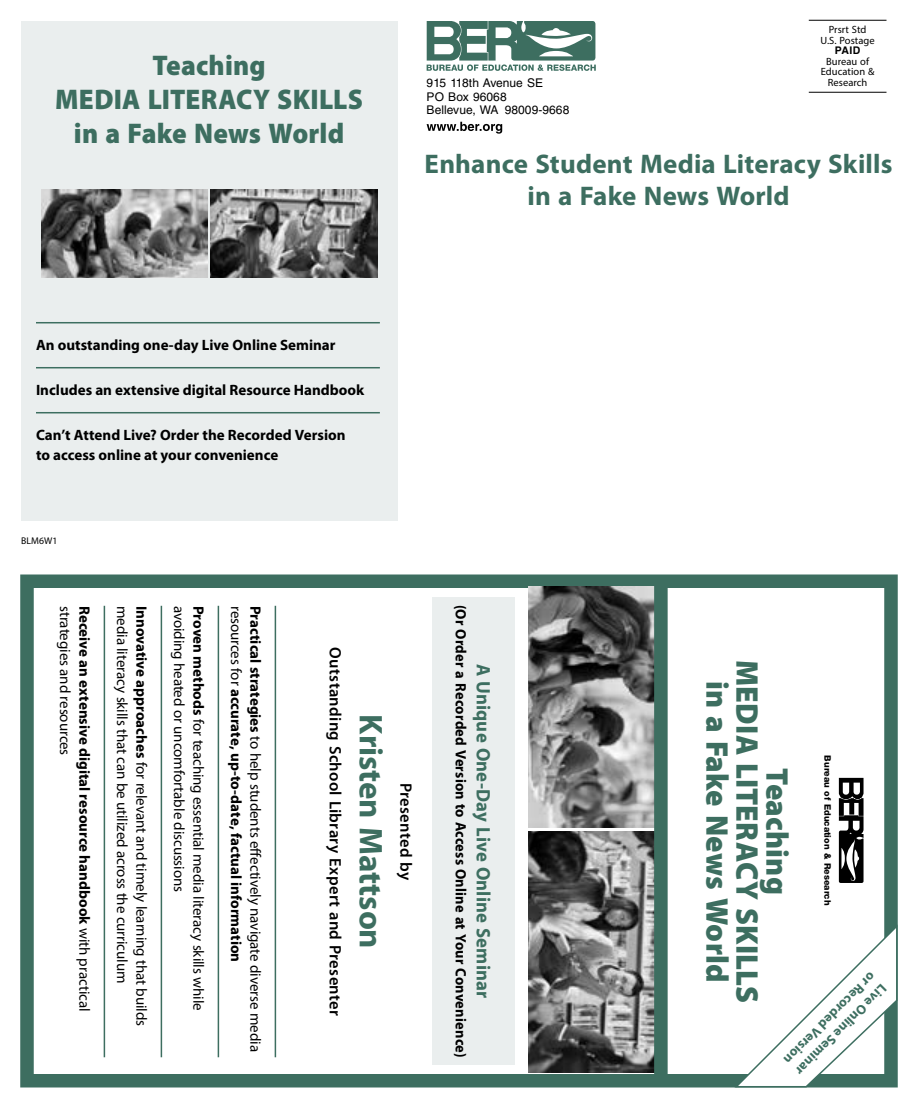
<style>
.page{position:relative;width:918px;height:1107px;background:#fff}
.page>*{position:absolute;margin:0;border:0;box-sizing:border-box;transform-origin:0 0}
.t1{font:700 33px "Myriad Pro";letter-spacing:-.005em;color:#3d6e60}
.t2{font:900 31.5px/30px "Myriad Pro";letter-spacing:.01em;color:#3d6e60;text-align:center;scale:.96 1}
.t3{font:900 28.5px/34.2px "Myriad Pro";letter-spacing:.01em;color:#3d6e60;text-align:center;scale:.95 1}
.t4{font:700 27px/32.4px "Myriad Pro";letter-spacing:.005em;color:#3d6e60;text-align:center}
.t5{font:700 19.5px "Myriad Pro";letter-spacing:.01em;color:#3d6e60;scale:.96 1}
.t6{font:600 16.5px "Myriad Pro";letter-spacing:.02em;color:#000}
.t7{font:700 15px/19.5px "Myriad Pro";color:#000}
.t8{font:15px "Myriad Pro";letter-spacing:-.01em;color:#000}
.t9{font:700 15px "Myriad Pro";color:#000;scale:.96 1}
.t10{font:700 13.5px/16.2px "Myriad Pro";color:#3d6e60}
.t11{font:12px/13.5px "Helvetica LT Std";letter-spacing:.005em;color:#000}
.t12{font:10.5px/10.5px "Myriad Pro";letter-spacing:.005em;color:#000;text-align:center}
.t13{font:700 10.5px "Helvetica LT Std";color:#000}
.t14{font:9.75px "Myriad Pro";letter-spacing:.02em;color:#000}
.t15{font:800 9px "Helvetica Neue LT Std";color:#000}
.s1{font-weight:700}
.s2{font-weight:400}
</style>
<div class="page">
<div style="left:21px;top:21px;width:376px;height:499px;background:#eaeeee"></div>
<hr style="left:275px;top:606px;width:1px;height:451px;background:#3d6e60">
<hr style="left:218px;top:606px;width:1px;height:451px;background:#3d6e60">
<hr style="left:161px;top:606px;width:1px;height:451px;background:#3d6e60">
<hr style="left:104px;top:606px;width:1px;height:451px;background:#3d6e60">
<hr style="left:809px;top:20px;width:78px;height:1px;background:#000">
<hr style="left:809px;top:92px;width:78px;height:1px;background:#000">
<svg style="left:427px;top:21px;width:169px;height:50px"></svg>
<svg style="left:427px;top:122px;width:75px;height:12px"></svg>
<hr style="left:36px;top:322px;width:344px;height:1px;background:#3d6e60">
<hr style="left:36px;top:367px;width:344px;height:1px;background:#3d6e60">
<hr style="left:36px;top:412px;width:344px;height:1px;background:#3d6e60">
<div style="left:20px;top:574px;width:878px;height:514px;border:14px solid #3d6e60"></div>
<svg style="left:839px;top:778px;width:25px;height:105px"></svg>
<img style="left:529px;top:587px;width:125px;height:240px">
<img style="left:529px;top:831px;width:125px;height:242px">
<div style="left:654px;top:579px;width:14px;height:504px;background:#3d6e60"></div>
<img style="left:41px;top:189px;width:166px;height:89px">
<img style="left:210px;top:189px;width:167px;height:89px">
<svg style="left:733px;top:924px;width:165px;height:164px"></svg>
<div style="left:432px;top:597px;width:83px;height:468px;background:#eaeeee"></div>
<h3 class="t3" style="left:55px;top:47px;width:326px">Teaching<br>MEDIA LITERACY SKILLS in a Fake News World</h3>
<p class="t12" style="left:821px;top:24px;width:56px">Prsrt Std<br>U.S. Postage</p>
<p class="t13" style="left:835px;top:44px;width:27px">PAID</p>
<p class="t12" style="left:821px;top:56px;width:55px">Bureau of<br>Education &amp;</p>
<p class="t11" style="left:427px;top:76px;width:118px">915 118th Avenue SE</p>
<p class="t12" style="left:828px;top:77px;width:41px">Research</p>
<p class="t11" style="left:427px;top:90px;width:144px">PO Box 96068<br>Bellevue, WA 98009‑9668</p>
<h3 class="t4" style="left:425px;top:146px;width:469px">Enhance Student Media Literacy Skills in a Fake News World</h3>
<p class="t7" style="left:36px;top:335px;width:301px">An outstanding one-day Live Online Seminar</p>
<p class="t7" style="left:36px;top:380px;width:330px">Includes an extensive digital Resource Handbook</p>
<p class="t7" style="left:36px;top:425px;width:311px">Can’t Attend Live? Order the Recorded Version to access online at your convenience</p>
<p class="t14" style="left:21px;top:535px;width:38px">BLM6W1</p>
<p class="t8" style="left:151px;top:606px;width:422px;rotate:90deg"><span class="s1">Innovative approaches</span> for relevant and timely learning that builds</p>
<p class="t8" style="left:188px;top:606px;width:288px;rotate:90deg">avoiding heated or uncomfortable discussions</p>
<p class="t8" style="left:74px;top:606px;width:151px;rotate:90deg">strategies and resources</p>
<p class="t7" style="left:95px;top:606px;width:407px;rotate:90deg">Receive an extensive digital resource handbook <span class="s2">with practical</span></p>
<p class="t8" style="left:131px;top:606px;width:379px;rotate:90deg">media literacy skills that can be utilized across the curriculum</p>
<p class="t8" style="left:208px;top:606px;width:406px;rotate:90deg"><span class="s1">Proven methods</span> for teaching essential media literacy skills while</p>
<p class="t7" style="left:266px;top:606px;width:447px;rotate:90deg">Practical strategies <span class="s2">to help students effectively navigate diverse media resources for</span> accurate, up-to-date, factual information</p>
<p class="t6" style="left:346px;top:647px;width:370px;rotate:90deg">Outstanding School Library Expert and Presenter</p>
<h1 class="t1" style="left:393px;top:714px;width:236px;rotate:90deg">Kristen Mattson</h1>
<p class="t6" style="left:416px;top:783px;width:99px;rotate:90deg">Presented by</p>
<p class="t9" style="left:471px;top:605px;width:473px;rotate:90deg">(Or Order a Recorded Version to Access Online at Your Convenience)</p>
<h3 class="t5" style="left:496px;top:664px;width:350px;rotate:90deg">A Unique One-Day Live Online Seminar</h3>
<h2 class="t2" style="left:793px;top:660px;width:359px;rotate:90deg">Teaching<br>MEDIA LITERACY SKILLS in a Fake News World</h2>
<p class="t15" style="left:833px;top:755px;width:151px;rotate:90deg">Bureau of Education &amp; Research</p>
<p class="t10" style="left:891px;top:992px;width:125px;rotate:135deg">Live Online Seminar or Recorded Version</p>
</div>
